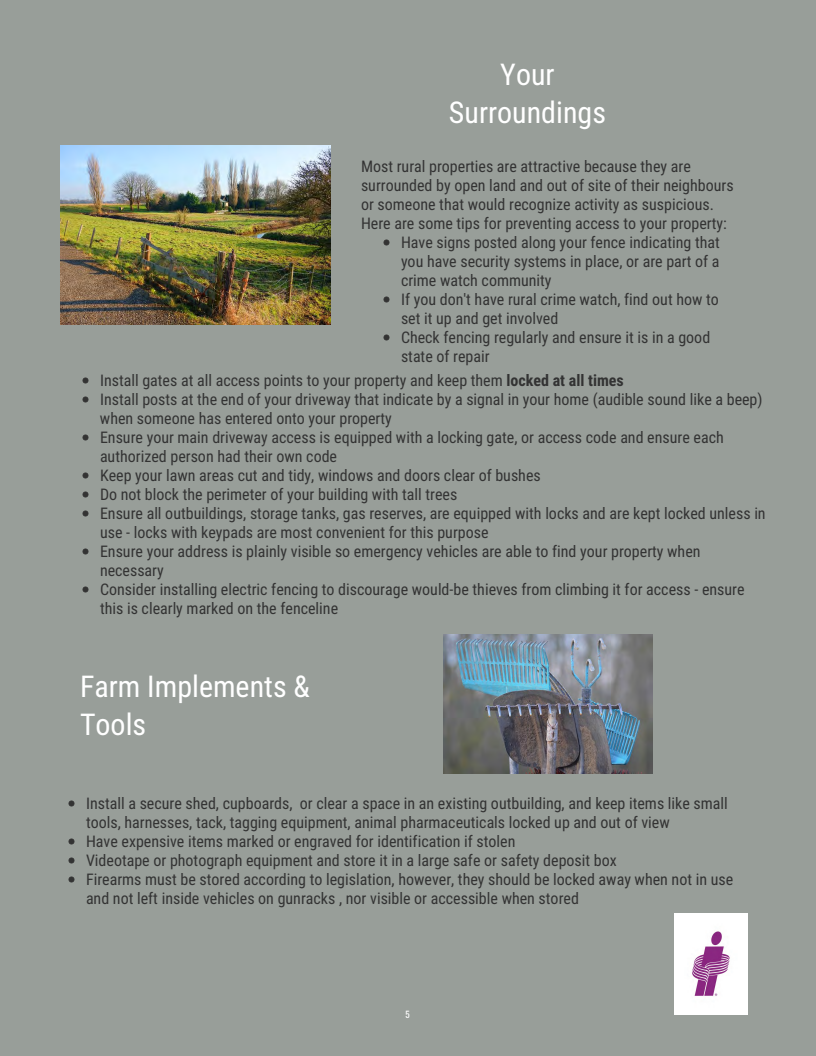
<style>
.page{position:relative;width:816px;height:1056px;background:#989e99}
.page>*{position:absolute;margin:0;border:0;box-sizing:border-box;transform-origin:0 0}
.t1{font:30px/38px "Roboto Condensed";letter-spacing:.005em;color:#fff;text-align:center}
.t2{font:16px/19px "Roboto Condensed";letter-spacing:.005em;color:#333}
.t3{font:9px "Oswald";color:#fff}
.s1{font-weight:700}
</style>
<div class="page">
<img style="left:60px;top:145px;width:271px;height:180px">
<svg style="left:384px;top:240px;width:6px;height:6px"></svg>
<svg style="left:384px;top:296px;width:6px;height:6px"></svg>
<svg style="left:384px;top:334px;width:6px;height:6px"></svg>
<svg style="left:82px;top:378px;width:6px;height:6px"></svg>
<svg style="left:82px;top:396px;width:6px;height:6px"></svg>
<svg style="left:82px;top:434px;width:6px;height:6px"></svg>
<svg style="left:82px;top:472px;width:6px;height:6px"></svg>
<svg style="left:82px;top:492px;width:6px;height:6px"></svg>
<svg style="left:82px;top:510px;width:6px;height:6px"></svg>
<svg style="left:82px;top:548px;width:6px;height:6px"></svg>
<svg style="left:82px;top:586px;width:6px;height:6px"></svg>
<svg style="left:68px;top:800px;width:6px;height:6px"></svg>
<svg style="left:68px;top:838px;width:6px;height:6px"></svg>
<svg style="left:68px;top:858px;width:6px;height:6px"></svg>
<svg style="left:68px;top:876px;width:6px;height:6px"></svg>
<img style="left:443px;top:634px;width:210px;height:140px">
<img style="left:675px;top:913px;width:72px;height:101px">
<h1 class="t1" style="left:449px;top:56px;width:158px">Your<br>Surroundings</h1>
<p class="t2" style="left:361px;top:157px;width:331px">Most rural properties are attractive because they are</p>
<p class="t2" style="left:361px;top:176px;width:374px">surrounded by open land and out of site of their neighbours</p>
<p class="t2" style="left:361px;top:195px;width:355px">or someone that would recognize activity as suspicious.</p>
<p class="t2" style="left:361px;top:214px;width:367px">Here are some tips for preventing access to your property:</p>
<p class="t2" style="left:401px;top:233px;width:320px">Have signs posted along your fence indicating that</p>
<p class="t2" style="left:401px;top:252px;width:320px">you have security systems in place, or are part of a</p>
<p class="t2" style="left:401px;top:271px;width:152px">crime watch community</p>
<p class="t2" style="left:401px;top:290px;width:319px">If you don't have rural crime watch, find out how to</p>
<p class="t2" style="left:401px;top:309px;width:159px">set it up and get involved</p>
<p class="t2" style="left:401px;top:328px;width:311px">Check fencing regularly and ensure it is in a good</p>
<p class="t2" style="left:401px;top:347px;width:90px">state of repair</p>
<p class="t2" style="left:100px;top:371px;width:667px">Install gates at all access points to your property and keep them <span class="s1">locked at all times<br></span>Install posts at the end of your driveway that indicate by a signal in your home (audible sound like a beep) when someone has entered onto your property<br>Ensure your main driveway access is equipped with a locking gate, or access code and ensure each authorized person had their own code<br>Keep your lawn areas cut and tidy, windows and doors clear of bushes<br>Do not block the perimeter of your building with tall trees<br>Ensure all outbuildings, storage tanks, gas reserves, are equipped with locks and are kept locked unless in use - locks with keypads are most convenient for this purpose<br>Ensure your address is plainly visible so emergency vehicles are able to find your property when necessary<br>Consider installing electric fencing to discourage would-be thieves from climbing it for access - ensure this is clearly marked on the fenceline</p>
<h1 class="t1" style="left:80px;top:668px;width:231px;text-align:left">Farm Implements &amp;<br>Tools</h1>
<p class="t2" style="left:86px;top:794px;width:649px">Install a secure shed, cupboards, or clear a space in an existing outbuilding, and keep items like small tools, harnesses, tack, tagging equipment, animal pharmaceuticals locked up and out of view<br>Have expensive items marked or engraved for identification if stolen<br>Videotape or photograph equipment and store it in a large safe or safety deposit box<br>Firearms must be stored according to legislation, however, they should be locked away when not in use and not left inside vehicles on gunracks , nor visible or accessible when stored</p>
<p class="t3" style="left:405px;top:1007px;width:6px">5</p>
</div>
